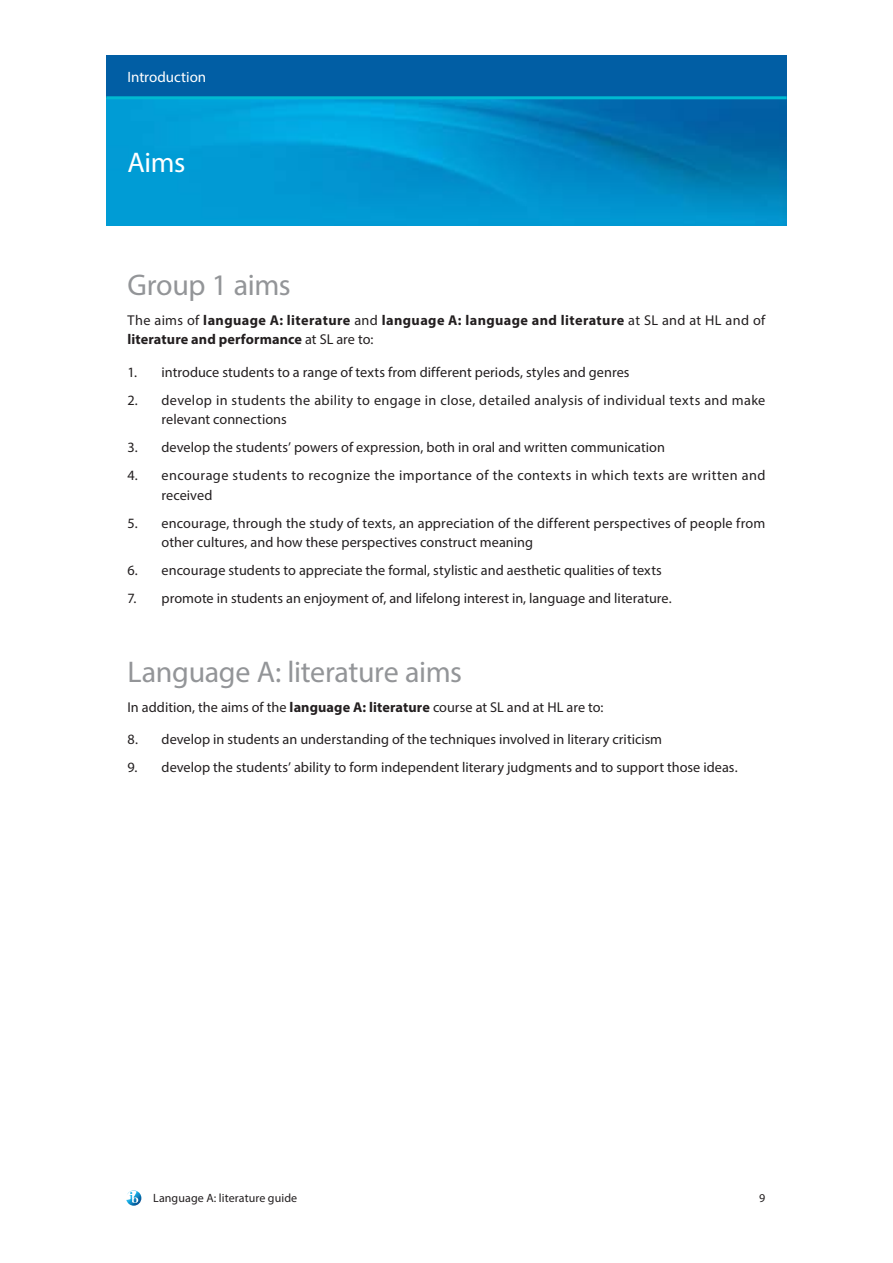
<style>
.page{position:relative;width:893px;height:1263px;background:#fff}
.page>*{position:absolute;margin:0;border:0;box-sizing:border-box;transform-origin:0 0}
.t1{font:30px "Myriad Pro";letter-spacing:-.015em;color:#939598}
.t2{font:28.5px "Myriad Pro";color:#fff}
.t3{font:15px "Myriad Pro";color:#fff}
.t4{font:14.25px/19.5px "Myriad Pro";letter-spacing:.005em;color:#231f20}
.t5{font:700 14.25px/19.5px "Myriad Pro";letter-spacing:.03em;color:#231f20}
.t6{font:14.25px/19.5px "Myriad Pro";letter-spacing:.025em;color:#231f20}
.t7{font:14.25px/19.5px "Myriad Pro";letter-spacing:.03em;color:#231f20}
.t8{font:12px "Myriad Pro";letter-spacing:.005em;color:#231f20}
.s1{font-weight:400}
.s2{font-weight:700}
</style>
<div class="page">
<svg style="left:126px;top:1190px;width:15px;height:16px"></svg>
<img style="left:106px;top:99px;width:681px;height:126px">
<div style="left:106px;top:55px;width:681px;height:43px;background:#015ea4"></div>
<hr style="left:106px;top:96px;width:681px;height:3px;background:#00bad1">
<p class="t3" style="left:128px;top:67px;width:80px">Introduction</p>
<h2 class="t2" style="left:128px;top:145px;width:59px">Aims</h2>
<h1 class="t1" style="left:128px;top:266px;width:165px">Group 1 aims</h1>
<p class="t5" style="left:128px;top:310px;width:639px"><span class="s1">The aims of</span> language A: literature <span class="s1">and</span> language A: language and literature <span class="s1">at SL and at HL and of </span>literature and performance <span class="s1">at SL are to:</span></p>
<p class="t4" style="left:128px;top:362px;width:503px">1. introduce students to a range of texts from different periods, styles and genres</p>
<p class="t6" style="left:162px;top:390px;width:605px;text-indent:-34px">2. develop in students the ability to engage in close, detailed analysis of individual texts and make relevant connections</p>
<p class="t4" style="left:128px;top:437px;width:539px">3. develop the students’ powers of expression, both in oral and written communication</p>
<p class="t7" style="left:162px;top:465px;width:605px;text-indent:-34px">4. encourage students to recognize the importance of the contexts in which texts are written and received</p>
<p class="t4" style="left:162px;top:513px;width:605px;text-indent:-34px">5. encourage, through the study of texts, an appreciation of the different perspectives of people from other cultures, and how these perspectives construct meaning</p>
<p class="t4" style="left:128px;top:560px;width:536px">6. encourage students to appreciate the formal, stylistic and aesthetic qualities of texts</p>
<p class="t4" style="left:128px;top:588px;width:546px">7. promote in students an enjoyment of, and lifelong interest in, language and literature.</p>
<h1 class="t1" style="left:128px;top:653px;width:336px">Language A: literature aims</h1>
<p class="t4" style="left:128px;top:697px;width:477px">In addition, the aims of the <span class="s2">language A: literature</span> course at SL and at HL are to:</p>
<p class="t4" style="left:128px;top:729px;width:536px">8. develop in students an understanding of the techniques involved in literary criticism</p>
<p class="t4" style="left:128px;top:757px;width:612px">9. develop the students’ ability to form independent literary judgments and to support those ideas.</p>
<p class="t8" style="left:153px;top:1190px;width:146px">Language A: literature guide</p>
<p class="t8" style="left:759px;top:1190px;width:8px">9</p>
</div>
